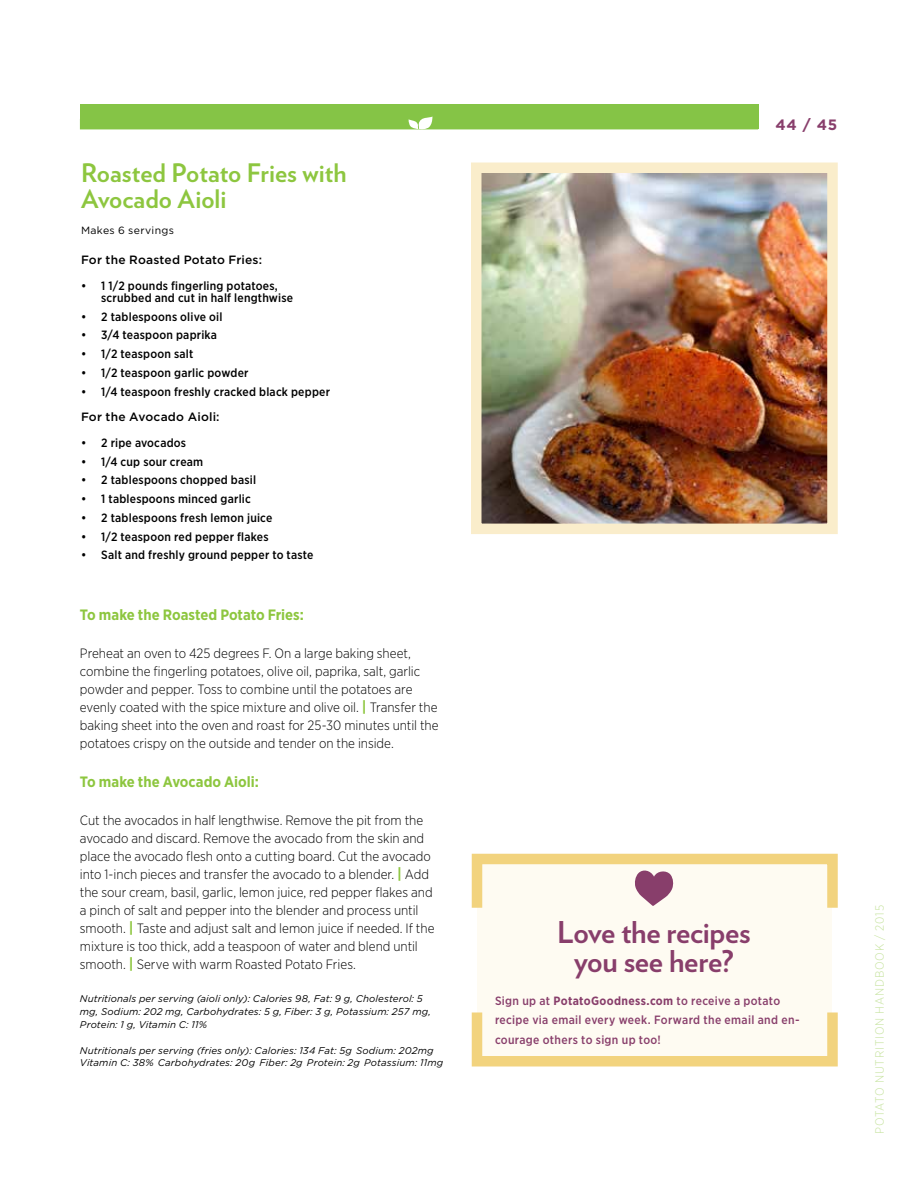
<style>
.page{position:relative;width:918px;height:1188px;background:#fff}
.page>*{position:absolute;margin:0;border:0;box-sizing:border-box;transform-origin:0 0}
.t1{font:700 30px/28.5px "Verlag";letter-spacing:-.01em;color:#883e6b;text-align:center}
.t2{font:700 25.5px/25.5px "Verlag";color:#8dc63f}
.t3{font:700 15px "Gotham Narrow";color:#8dc63f}
.t4{font:700 15px "Gotham";color:#883e6b}
.t5{font:300 13.5px/18px "Gotham Narrow";color:#000}
.t6{font:500 12px/12px "Gotham Narrow";letter-spacing:.02em;color:#000}
.t7{font:500 12px/19.5px "Gotham Narrow";letter-spacing:.025em;color:#883e6b}
.t8{font:500 12px "Gotham";letter-spacing:.015em;color:#000}
.t9{font:300 12px "Gotham Narrow";letter-spacing:.07em;color:#c6e39f}
.t10{font:10.5px "Gotham";letter-spacing:.03em;color:#000}
.t11{font:italic 9.75px/12.9px "Gotham";letter-spacing:.01em;color:#000}
.s1{font-weight:700;font-size:15px;color:#8dc63f}
.s2{font-weight:700}
</style>
<div class="page">
<img style="left:482px;top:174px;width:345px;height:349px">
<div style="left:471px;top:163px;width:367px;height:371px;border:10px solid #faedcb"></div>
<div style="left:477px;top:860px;width:355px;height:201px;background:#fefbf2"></div>
<div style="left:472px;top:854px;width:366px;height:59px;border:10px solid #f2d37e"></div>
<div style="left:472px;top:1007px;width:366px;height:59px;border:10px solid #f2d37e"></div>
<div style="left:80px;top:105px;width:678px;height:24px;background:#85c446"></div>
<svg style="left:409px;top:116px;width:23px;height:14px"></svg>
<svg style="left:634px;top:870px;width:40px;height:36px"></svg>
<h2 class="t2" style="left:81px;top:159px;width:267px">Roasted Potato Fries with<br>Avocado Aioli</h2>
<p class="t10" style="left:81px;top:223px;width:95px">Makes 6 servings</p>
<p class="t8" style="left:81px;top:252px;width:183px">For the Roasted Potato Fries:</p>
<p class="t6" style="left:101px;top:280px;width:193px;text-indent:-20px">• 1 1/2 pounds fingerling potatoes, scrubbed and cut in half lengthwise</p>
<p class="t6" style="left:81px;top:310px;width:143px">• 2 tablespoons olive oil</p>
<p class="t6" style="left:81px;top:329px;width:137px">• 3/4 teaspoon paprika</p>
<p class="t6" style="left:81px;top:348px;width:114px">• 1/2 teaspoon salt</p>
<p class="t6" style="left:81px;top:367px;width:169px">• 1/2 teaspoon garlic powder</p>
<p class="t6" style="left:81px;top:385px;width:251px">• 1/4 teaspoon freshly cracked black pepper</p>
<p class="t8" style="left:81px;top:409px;width:140px">For the Avocado Aioli:</p>
<p class="t6" style="left:81px;top:436px;width:107px">• 2 ripe avocados</p>
<p class="t6" style="left:81px;top:455px;width:124px">• 1/4 cup sour cream</p>
<p class="t6" style="left:81px;top:474px;width:177px">• 2 tablespoons chopped basil</p>
<p class="t6" style="left:81px;top:493px;width:171px">• 1 tablespoons minced garlic</p>
<p class="t6" style="left:81px;top:511px;width:193px">• 2 tablespoons fresh lemon juice</p>
<p class="t6" style="left:81px;top:530px;width:189px">• 1/2 teaspoon red pepper flakes</p>
<p class="t6" style="left:81px;top:549px;width:234px">• Salt and freshly ground pepper to taste</p>
<p class="t3" style="left:80px;top:605px;width:225px">To make the Roasted Potato Fries:</p>
<p class="t5" style="left:80px;top:644px;width:360px">Preheat an oven to 425 degrees F. On a large baking sheet, combine the fingerling potatoes, olive oil, paprika, salt, garlic powder and pepper. Toss to combine until the potatoes are evenly coated with the spice mixture and olive oil. <span class="s1">|</span> Transfer the baking sheet into the oven and roast for 25-30 minutes until the potatoes crispy on the outside and tender on the inside.</p>
<p class="t3" style="left:80px;top:772px;width:181px">To make the Avocado Aioli:</p>
<p class="t5" style="left:80px;top:811px;width:356px">Cut the avocados in half lengthwise. Remove the pit from the avocado and discard. Remove the avocado from the skin and place the avocado flesh onto a cutting board. Cut the avocado into 1-inch pieces and transfer the avocado to a blender. <span class="s1">|</span> Add the sour cream, basil, garlic, lemon juice, red pepper flakes and a pinch of salt and pepper into the blender and process until smooth. <span class="s1">|</span> Taste and adjust salt and lemon juice if needed. If the mixture is too thick, add a teaspoon of water and blend until smooth. <span class="s1">|</span> Serve with warm Roasted Potato Fries.</p>
<p class="t11" style="left:80px;top:992px;width:352px">Nutritionals per serving (aioli only): Calories 98, Fat: 9 g, Cholesterol: 5 mg, Sodium: 202 mg, Carbohydrates: 5 g, Fiber: 3 g, Potassium: 257 mg,<br>Protein: 1 g, Vitamin C: 11%</p>
<p class="t11" style="left:80px;top:1043px;width:365px">Nutritionals per serving (fries only): Calories: 134 Fat: 5g Sodium: 202mg<br>Vitamin C: 38% Carbohydrates: 20g Fiber: 2g Protein: 2g Potassium: 11mg</p>
<p class="t4" style="left:775px;top:115px;width:63px">44 / 45</p>
<h1 class="t1" style="left:557px;top:917px;width:195px">Love the recipes you see here?</h1>
<p class="t7" style="left:495px;top:991px;width:306px">Sign up at <span class="s2">PotatoGoodness.com</span> to receive a potato recipe via email every week. Forward the email and en&shy;courage others to sign up too!</p>
<p class="t9" style="left:872px;top:1134px;width:230px;rotate:-90deg">POTATO NUTRITION HANDBOOK / 2015</p>
</div>
